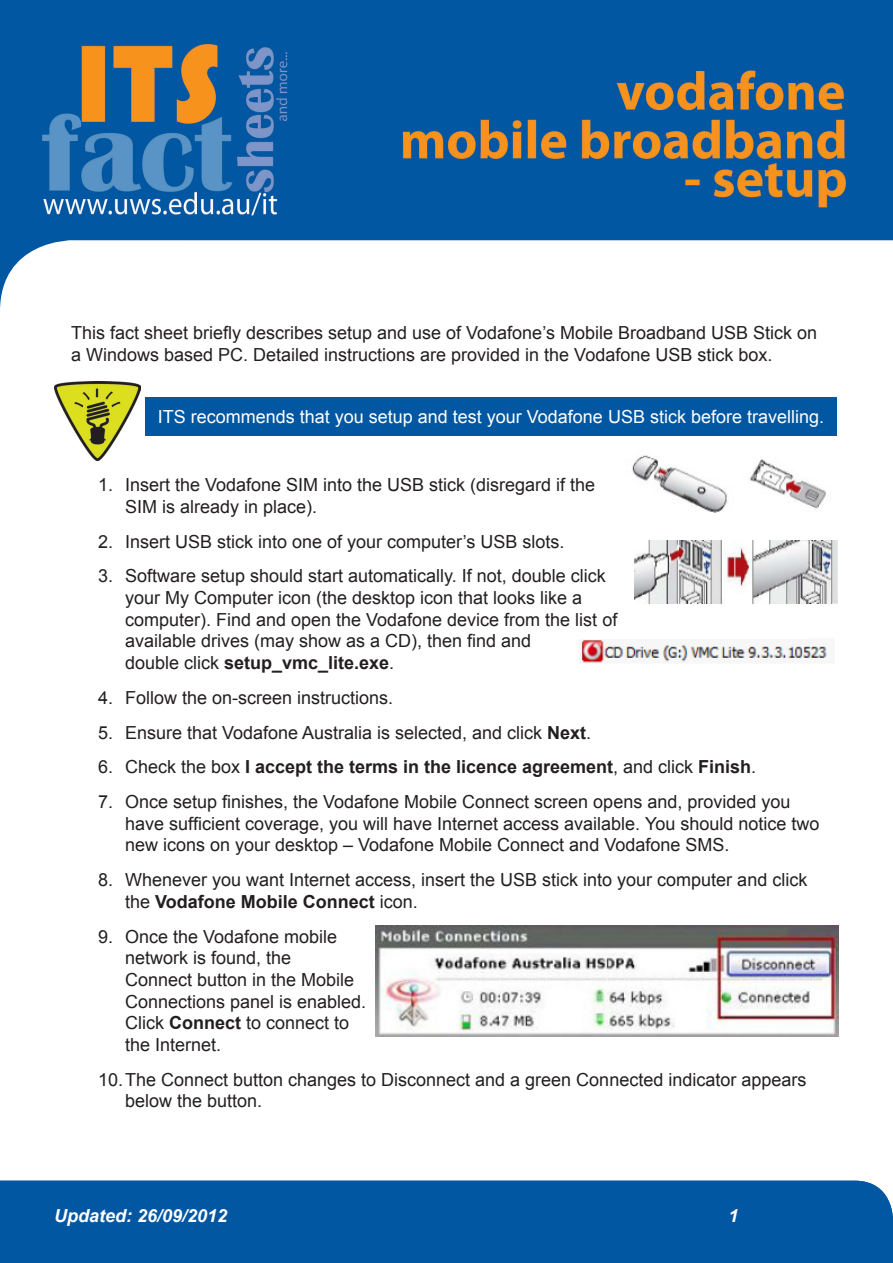
<style>
.page{position:relative;width:893px;height:1263px;background:#fff}
.page>*{position:absolute;margin:0;border:0;box-sizing:border-box;transform-origin:0 0}
.t1{font:18px/21.6px "Arial";color:#231f20}
.t2{font:18px "Arial";color:#fff}
.t3{font:700 18px "Arial";color:#231f20}
.t4{font:italic 700 18px "Arial";letter-spacing:-.025em;color:#fff}
.s1{font-weight:700}
.s2{font-weight:400}
</style>
<div class="page">
<img style="left:0;top:0;width:893px;height:239px">
<div style="left:0;top:230px;width:177px;height:132px;background:#0157a2"></div>
<svg style="left:0;top:239px;width:893px;height:149px"></svg>
<div style="left:0;top:1180px;width:893px;height:83px;background:#0157a2"></div>
<img style="left:54px;top:381px;width:86px;height:79px">
<div style="left:145px;top:397px;width:692px;height:39px;background:#0157a2"></div>
<img style="left:632px;top:455px;width:194px;height:58px">
<img style="left:634px;top:541px;width:204px;height:63px">
<img style="left:581px;top:640px;width:246px;height:23px">
<img style="left:375px;top:926px;width:464px;height:110px">
<p class="t1" style="left:71px;top:322px;width:748px">This fact sheet briefly describes setup and use of Vodafone’s Mobile Broadband USB Stick on a Windows based PC. Detailed instructions are provided in the Vodafone USB stick box.</p>
<p class="t2" style="left:158px;top:405px;width:668px">ITS recommends that you setup and test your Vodafone USB stick before travelling.</p>
<p class="t1" style="left:125px;top:474px;width:472px;text-indent:-27px">1. Insert the Vodafone SIM into the USB stick (disregard if the<br>SIM is already in place).</p>
<p class="t1" style="left:98px;top:531px;width:468px">2. Insert USB stick into one of your computer’s USB slots.</p>
<p class="t1" style="left:125px;top:565px;width:494px;text-indent:-27px">3. Software setup should start automatically. If not, double click your My Computer icon (the desktop icon that looks like a computer). Find and open the Vodafone device from the list of available drives (may show as a CD), then find and<br>double click <span class="s1">setup_vmc_lite.exe</span>.</p>
<p class="t1" style="left:98px;top:687px;width:297px">4. Follow the on-screen instructions.</p>
<p class="t1" style="left:98px;top:721px;width:495px">5. Ensure that Vodafone Australia is selected, and click <span class="s1">Next</span>.</p>
<p class="t3" style="left:98px;top:755px;width:660px"><span class="s2">6. Check the box</span> I accept the terms in the licence agreement<span class="s2">, and click</span> Finish<span class="s2">.</span></p>
<p class="t1" style="left:125px;top:791px;width:696px;text-indent:-27px">7. Once setup finishes, the Vodafone Mobile Connect screen opens and, provided you have sufficient coverage, you will have Internet access available. You should notice two new icons on your desktop – Vodafone Mobile Connect and Vodafone SMS.</p>
<p class="t1" style="left:125px;top:869px;width:684px;text-indent:-27px">8. Whenever you want Internet access, insert the USB stick into your computer and click the <span class="s1">Vodafone Mobile Connect</span> icon.</p>
<p class="t1" style="left:125px;top:926px;width:243px;text-indent:-27px">9. Once the Vodafone mobile network is found, the<br>Connect button in the Mobile<br>Connections panel is enabled.<br>Click <span class="s1">Connect</span> to connect to the Internet.</p>
<p class="t1" style="left:125px;top:1069px;width:683px;text-indent:-27px">10.The Connect button changes to Disconnect and a green Connected indicator appears below the button.</p>
<p class="t4" style="left:54px;top:1204px;width:162px">Updated: 26/09/2012</p>
<p class="t4" style="left:729px;top:1204px;width:12px">1</p>
</div>
